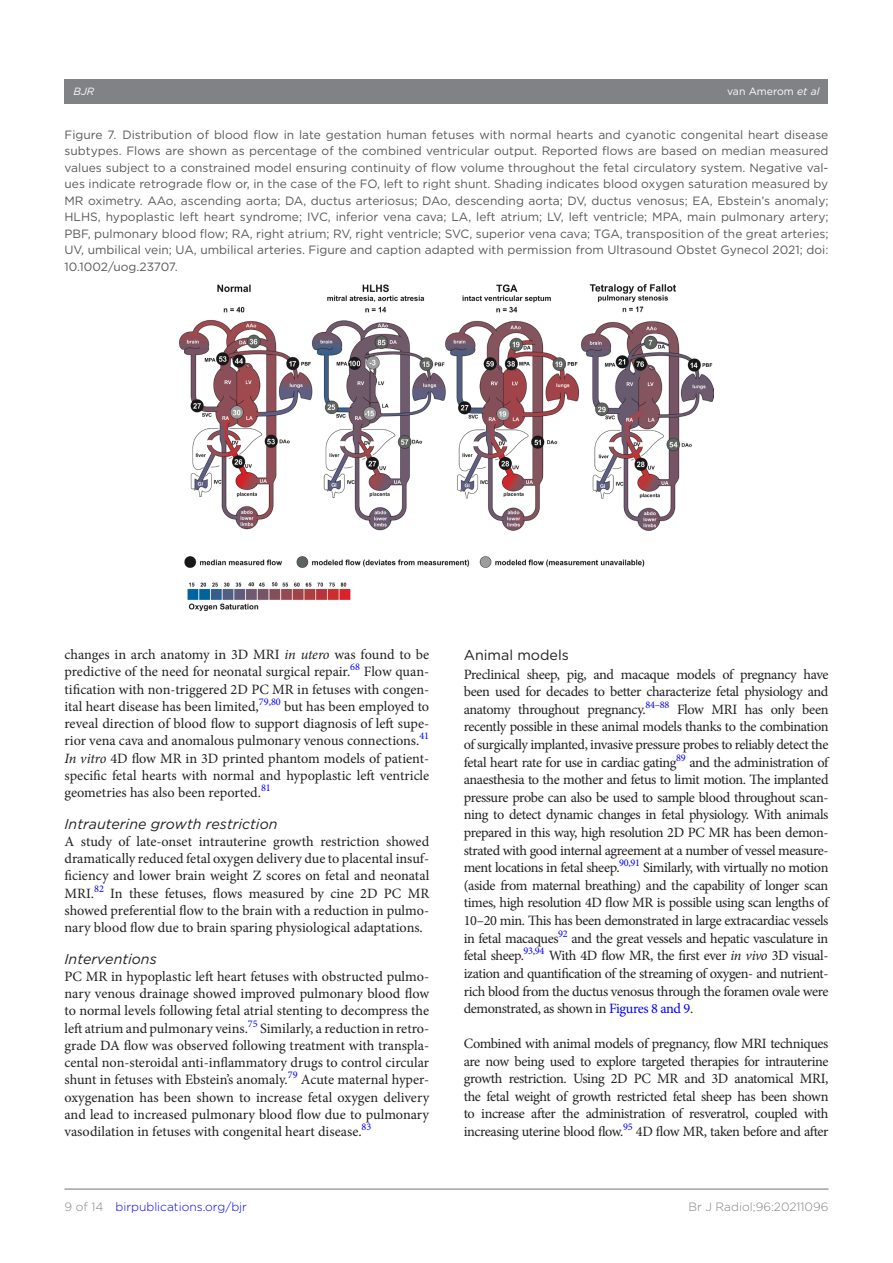
<style>
.page{position:relative;width:893px;height:1263px;background:#fff}
.page>*{position:absolute;margin:0;border:0;box-sizing:border-box;transform-origin:0 0}
.t1{font:14.25px/17.5px "Minion Pro";letter-spacing:-.01em;color:#231f20;text-align:justify}
.t2{font:italic 14.25px "Gotham";color:#231f20}
.t3{font:14.25px "Gotham";color:#231f20}
.t4{font:12px/16.5px "Gotham";color:#57585a;text-align:justify}
.t5{font:300 12px "Gotham";color:#00f}
.t6{font:300 12px "Gotham";color:#808285}
.t7{font:10.5px "Gotham";color:#fff}
.t8{font:italic 10.5px "Gotham";color:#fff}
.s1{font-style:italic}
.s2{color:#808285}
.s3{color:#00f}
</style>
<div class="page">
<div style="left:64px;top:79px;width:764px;height:24px;background:#808285"></div>
<hr style="left:64px;top:1188px;width:764px;height:2px;background:#808285">
<img style="left:179px;top:285px;width:535px;height:325px">
<p class="t8" style="left:74px;top:85px;width:22px">BJR</p>
<p class="t7" style="left:727px;top:85px;width:94px">van Amerom <span class="s1">et al</span></p>
<p class="t4" style="left:64px;top:126px;width:765px">Figure 7. Distribution of blood flow in late gestation human fetuses with normal hearts and cyanotic congenital heart disease subtypes. Flows are shown as percentage of the combined ventricular output. Reported flows are based on median measured values subject to a constrained model ensuring continuity of flow volume throughout the fetal circulatory system. Negative val&shy;ues indicate retrograde flow or, in the case of the FO, left to right shunt. Shading indicates blood oxygen saturation measured by MR oximetry. AAo, ascending aorta; DA, ductus arteriosus; DAo, descending aorta; DV, ductus venosus; EA, Ebstein’s anomaly; HLHS, hypoplastic left heart syndrome; IVC, inferior vena cava; LA, left atrium; LV, left ventricle; MPA, main pulmonary artery; PBF, pulmonary blood flow; RA, right atrium; RV, right ventricle; SVC, superior vena cava; TGA, transposition of the great arteries; UV, umbilical vein; UA, umbilical arteries. Figure and caption adapted with permission from Ultrasound Obstet Gynecol 2021; doi:<br>10.1002/uog.23707.</p>
<p class="t1" style="left:64px;top:646px;width:366px">changes in arch anatomy in 3D MRI <span class="s1">in utero</span> was found to be predictive of the need for neonatal surgical repair.<sup>68</sup> Flow quan&shy;tification with non-triggered 2D PC MR in fetuses with congen&shy;ital heart disease has been limited,<sup>79,80</sup> but has been employed to reveal direction of blood flow to support diagnosis of left supe&shy;rior vena cava and anomalous pulmonary venous connections.<sup>41<br></sup><span class="s1">In vitro</span> 4D flow MR in 3D printed phantom models of patient&shy;specific fetal hearts with normal and hypoplastic left ventricle geometries has also been reported.<sup>81</sup></p>
<p class="t2" style="left:64px;top:816px;width:214px">Intrauterine growth restriction</p>
<p class="t1" style="left:64px;top:833px;width:366px">A study of late-onset intrauterine growth restriction showed dramatically reduced fetal oxygen delivery due to placental insuf&shy;ficiency and lower brain weight Z scores on fetal and neonatal MRI.<sup>82</sup> In these fetuses, flows measured by cine 2D PC MR showed preferential flow to the brain with a reduction in pulmo&shy;nary blood flow due to brain sparing physiological adaptations.</p>
<p class="t2" style="left:65px;top:951px;width:94px">Interventions</p>
<p class="t1" style="left:65px;top:968px;width:366px">PC MR in hypoplastic left heart fetuses with obstructed pulmo&shy;nary venous drainage showed improved pulmonary blood flow to normal levels following fetal atrial stenting to decompress the left atrium and pulmonary veins.<sup>75</sup> Similarly, a reduction in retro&shy;grade DA flow was observed following treatment with transpla&shy;cental non-steroidal anti-inflammatory drugs to control circular shunt in fetuses with Ebstein’s anomaly.<sup>79</sup> Acute maternal hyper&shy;oxygenation has been shown to increase fetal oxygen delivery and lead to increased pulmonary blood flow due to pulmonary vasodilation in fetuses with congenital heart disease.<sup>83</sup></p>
<p class="t5" style="left:64px;top:1199px;width:184px"><span class="s2">9 of 14</span> birpublications.org/bjr</p>
<p class="t3" style="left:464px;top:646px;width:107px">Animal models</p>
<p class="t1" style="left:464px;top:665px;width:366px">Preclinical sheep, pig, and macaque models of pregnancy have been used for decades to better characterize fetal physiology and anatomy throughout pregnancy.<sup>84–88</sup> Flow MRI has only been recently possible in these animal models thanks to the combination of surgically implanted, invasive pressure probes to reliably detect the fetal heart rate for use in cardiac gating<sup>89</sup> and the administration of anaesthesia to the mother and fetus to limit motion. The implanted pressure probe can also be used to sample blood throughout scan&shy;ning to detect dynamic changes in fetal physiology. With animals prepared in this way, high resolution 2D PC MR has been demon&shy;strated with good internal agreement at a number of vessel measure&shy;ment locations in fetal sheep.<sup>90,91</sup> Similarly, with virtually no motion (aside from maternal breathing) and the capability of longer scan times, high resolution 4D flow MR is possible using scan lengths of 10–20 min. This has been demonstrated in large extracardiac vessels in fetal macaques<sup>92</sup> and the great vessels and hepatic vasculature in fetal sheep.<sup>93,94</sup> With 4D flow MR, the first ever <span class="s1">in vivo</span> 3D visual&shy;ization and quantification of the streaming of oxygen- and nutrient&shy;rich blood from the ductus venosus through the foramen ovale were demonstrated, as shown in <span class="s3">Figures 8 and 9</span>.</p>
<p class="t1" style="left:464px;top:1035px;width:366px">Combined with animal models of pregnancy, flow MRI techniques are now being used to explore targeted therapies for intrauterine growth restriction. Using 2D PC MR and 3D anatomical MRI, the fetal weight of growth restricted fetal sheep has been shown to increase after the administration of resveratrol, coupled with increasing uterine blood flow.<sup>95</sup> 4D flow MR, taken before and after</p>
<p class="t6" style="left:688px;top:1199px;width:142px">Br J Radiol;96:20211096</p>
</div>
